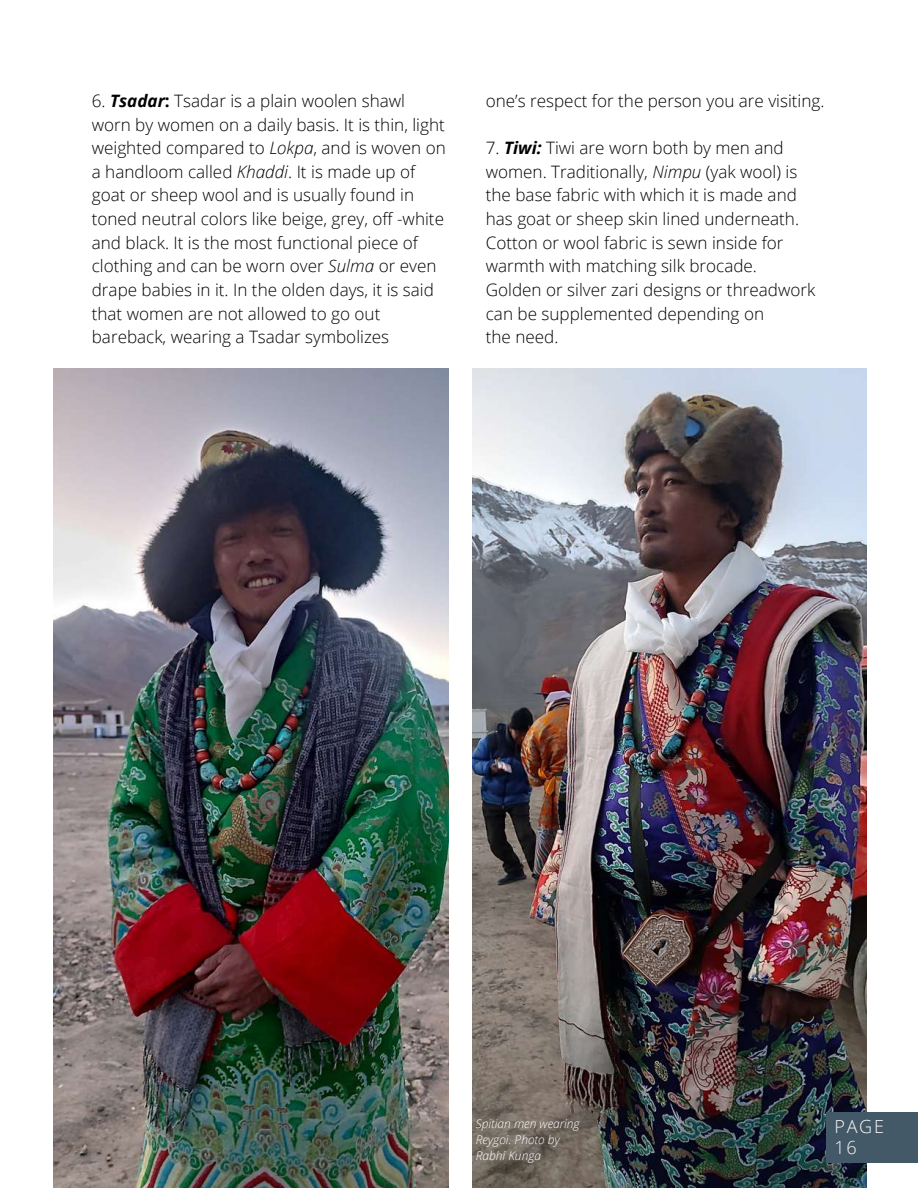
<style>
.page{position:relative;width:918px;height:1188px;background:#fff}
.page>*{position:absolute;margin:0;border:0;box-sizing:border-box;transform-origin:0 0}
.t1{font:300 18px/21.3px "Open Sans";letter-spacing:.1em;color:#fafafa}
.t2{font:300 17.1px/23.7px "Open Sans";color:#000}
.t3{font:italic 300 12px/16px "Open Sans";color:#fff}
.s1{font-weight:700;font-style:italic}
.s2{font-weight:700}
.s3{font-style:italic}
</style>
<div class="page">
<img style="left:472px;top:369px;width:395px;height:819px">
<img style="left:53px;top:369px;width:395px;height:819px">
<div style="left:826px;top:1112px;width:92px;height:50px;background:#435967"></div>
<p class="t2" style="left:92px;top:88px;width:355px">6. <span class="s1">Tsadar</span><span class="s2">:</span> Tsadar is a plain woolen shawl worn by women on a daily basis. It is thin, light weighted compared to <span class="s3">Lokpa</span>, and is woven on a handloom called <span class="s3">Khaddi</span>. It is made up of goat or sheep wool and is usually found in toned neutral colors like beige, grey, off -white and black. It is the most functional piece of clothing and can be worn over <span class="s3">Sulma</span> or even drape babies in it. In the olden days, it is said that women are not allowed to go out bareback, wearing a Tsadar symbolizes</p>
<p class="t2" style="left:486px;top:88px;width:340px">one’s respect for the person you are visiting.</p>
<p class="t2" style="left:486px;top:136px;width:331px">7. <span class="s1">Tiwi:</span> Tiwi are worn both by men and women. Traditionally, <span class="s3">Nimpu</span> (yak wool) is the base fabric with which it is made and has goat or sheep skin lined underneath.<br>Cotton or wool fabric is sewn inside for warmth with matching silk brocade.<br>Golden or silver zari designs or threadwork can be supplemented depending on<br>the need.</p>
<p class="t3" style="left:476px;top:1115px;width:105px">Spitian men wearing<br>Reygoi. Photo by<br>Rabhi Kunga</p>
<p class="t1" style="left:834px;top:1115px;width:51px">PAGE<br>16</p>
</div>
